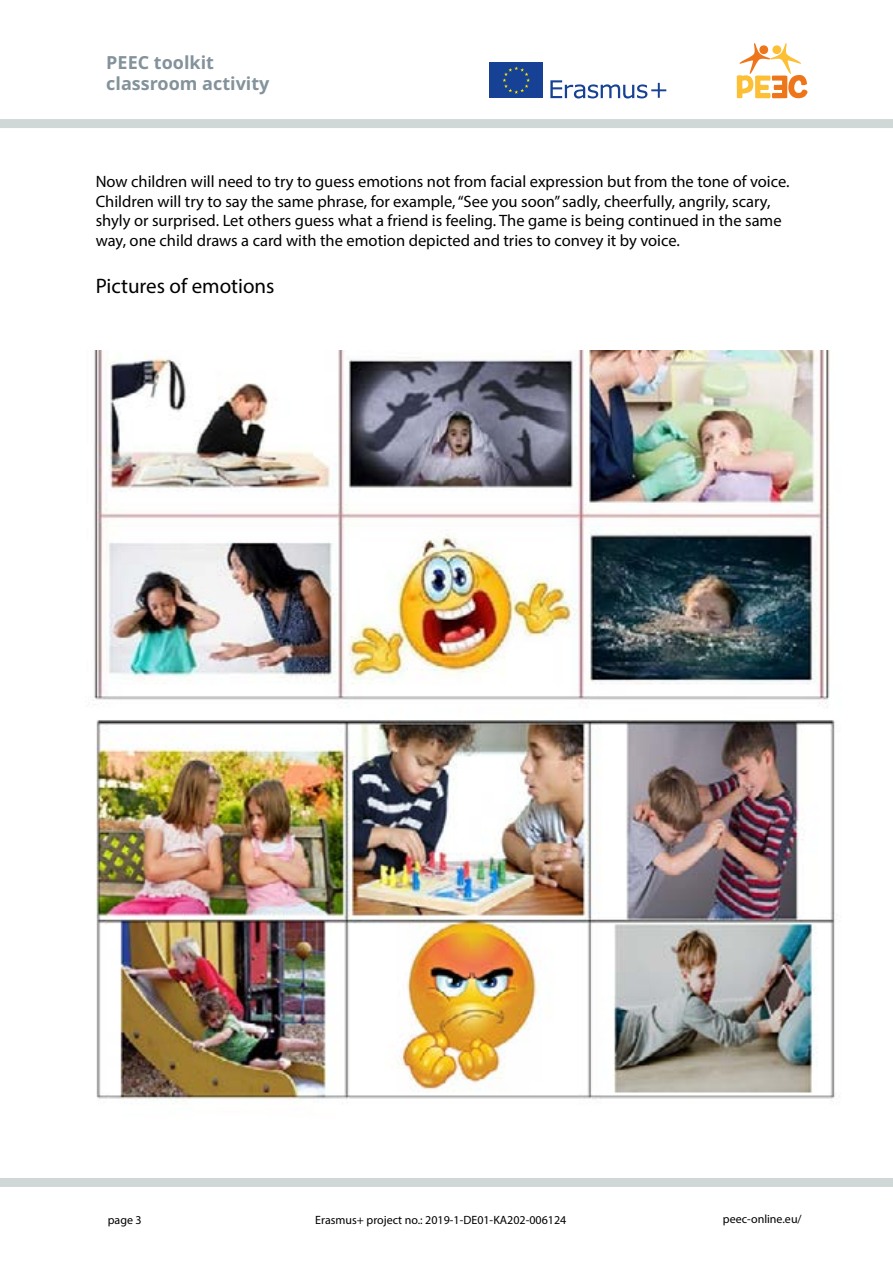
<style>
.page{position:relative;width:893px;height:1263px;background:#fff}
.page>*{position:absolute;margin:0;border:0;box-sizing:border-box;transform-origin:0 0}
.t1{font:21px "Myriad Pro";color:#000}
.t2{font:700 18px/21.6px "Noto Sans";color:#83929b}
.t3{font:16.5px/19.8px "Myriad Pro";color:#000}
.t4{font:12px "Myriad Pro";color:#000}
</style>
<div class="page">
<div style="left:0;top:1178px;width:893px;height:9px;background:#d0d8d7"></div>
<svg style="left:737px;top:43px;width:71px;height:55px"></svg>
<div style="left:0;top:119px;width:893px;height:9px;background:#d0d8d7"></div>
<svg style="left:550px;top:80px;width:116px;height:19px"></svg>
<div style="left:490px;top:63px;width:53px;height:35px;background:#164194"></div>
<svg style="left:502px;top:66px;width:28px;height:28px"></svg>
<img style="left:93px;top:351px;width:742px;height:752px">
<p class="t2" style="left:106px;top:52px;width:165px">PEEC toolkit classroom activity</p>
<p class="t3" style="left:96px;top:171px;width:695px">Now children will need to try to guess emotions not from facial expression but from the tone of voice.<br>Children will try to say the same phrase, for example, “See you soon” sadly, cheerfully, angrily, scary, shyly or surprised. Let others guess what a friend is feeling. The game is being continued in the same way, one child draws a card with the emotion depicted and tries to convey it by voice.</p>
<p class="t1" style="left:96px;top:273px;width:180px">Pictures of emotions</p>
<p class="t4" style="left:108px;top:1213px;width:36px">page 3</p>
<p class="t4" style="left:315px;top:1213px;width:253px">Erasmus+ project no.: 2019-1-DE01-KA202-006124</p>
<p class="t4" style="left:723px;top:1211px;width:80px">peec-online.eu/</p>
</div>
